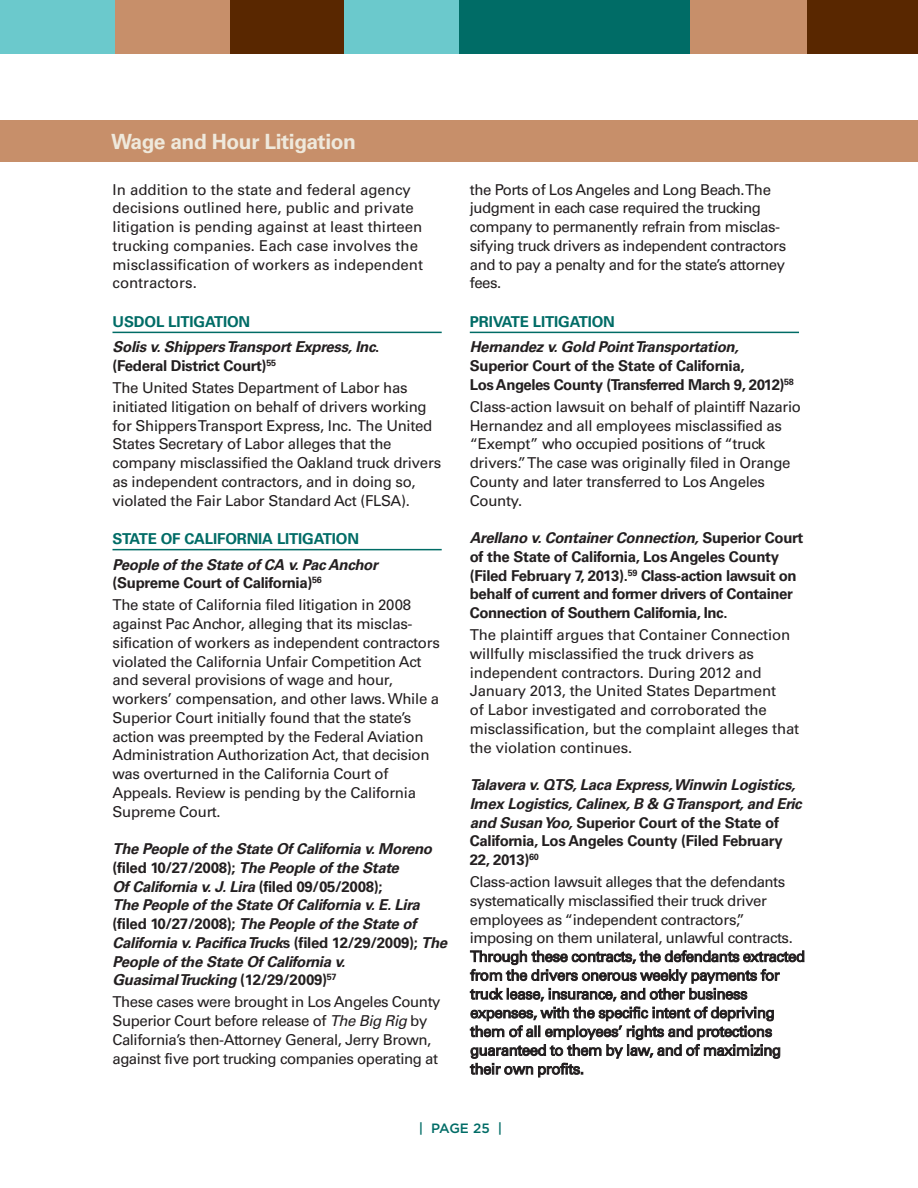
<style>
.page{position:relative;width:918px;height:1188px;background:#fff}
.page>*{position:absolute;margin:0;border:0;box-sizing:border-box;transform-origin:0 0}
.t1{font:700 21px "Univers LT";letter-spacing:-.02em;color:#efe9dc}
.t2{font:15px/18.8px "Univers LT";letter-spacing:-.02em;color:#231f20}
.t3{font:italic 700 15px/18.8px "Univers LT";letter-spacing:-.02em;color:#231f20}
.t4{font:700 15px/18.8px "Univers LT";letter-spacing:-.03em;color:#231f20}
.t5{font:15px/18.8px "Univers LT";color:#231f20}
.t6{font:700 15px "Univers LT";letter-spacing:-.01em;color:#006c66}
.t7{font:500 13.5px "Gotham";letter-spacing:-.02em;color:#006c66}
.s1{font-style:normal;color:#006c66}
.s2{font-style:normal}
.s3{font-weight:700}
.s4{font-style:italic}
</style>
<div class="page">
<div style="left:0;top:120px;width:918px;height:42px;background:#c78f6a"></div>
<hr style="left:112px;top:332px;width:330px;height:1px;background:#006c66">
<hr style="left:112px;top:549px;width:330px;height:1px;background:#006c66">
<hr style="left:470px;top:332px;width:329px;height:1px;background:#006c66">
<div style="left:344px;top:0;width:115px;height:54px;background:#6bc9cc"></div>
<div style="left:459px;top:0;width:232px;height:54px;background:#006c66"></div>
<div style="left:230px;top:0;width:114px;height:54px;background:#592700"></div>
<div style="left:691px;top:0;width:116px;height:54px;background:#c78f6a"></div>
<div style="left:115px;top:0;width:115px;height:54px;background:#c78f6a"></div>
<div style="left:807px;top:0;width:111px;height:54px;background:#592700"></div>
<div style="left:0;top:0;width:115px;height:54px;background:#6bc9cc"></div>
<h1 class="t1" style="left:111px;top:129px;width:247px">Wage and Hour Litigation</h1>
<p class="t5" style="left:112px;top:180px;width:312px">In addition to the state and federal agency decisions outlined here, public and private litigation is pending against at least thirteen trucking companies. Each case involves the misclassification of workers as independent contractors.</p>
<p class="t3" style="left:112px;top:309px;width:268px;line-height:25.8px"><span class="s1">uSDOL LITIGATION<br></span>Solis v. Shippers Transport Express, Inc<span class="s2">.</span></p>
<p class="t2" style="left:112px;top:355px;width:297px;line-height:22px"><span class="s3">(Federal District Court)</span><sup>55<br></sup>The United States Department of Labor has</p>
<p class="t2" style="left:112px;top:397px;width:330px">initiated litigation on behalf of drivers working for Shippers Transport Express, Inc. The United States Secretary of Labor alleges that the company misclassified the Oakland truck drivers as independent contractors, and in doing so, violated the Fair Labor Standard Act (FLSA).</p>
<p class="t6" style="left:112px;top:530px;width:248px">STATE OF CALIFORNIA LITIGATION</p>
<p class="t3" style="left:112px;top:555px;width:267px">People of the State of CA v. Pac Anchor <span class="s2">(Supreme Court of California)</span><sup>56</sup></p>
<p class="t2" style="left:112px;top:596px;width:329px">The state of California filed litigation in 2008 against Pac Anchor, alleging that its misclas&shy;sification of workers as independent contractors violated the California Unfair Competition Act and several provisions of wage and hour, workers’ compensation, and other laws. While a Superior Court initially found that the state’s action was preempted by the Federal Aviation Administration Authorization Act, that decision was overturned in the California Court of Appeals. Review is pending by the California Supreme Court.</p>
<p class="t3" style="left:112px;top:840px;width:336px">The People of the State Of California v. Moreno <span class="s2">(filed 10/27/2008);</span> The People of the State<br>Of California v. J. Lira <span class="s2">(filed 09/05/2008);<br></span>The People of the State Of California v. E. Lira <span class="s2">(filed 10/27/2008);</span> The People of the State of California v. Pacifica Truck<span class="s2">s (filed 12/29/2009);</span> The People of the State Of California v.<br>Guasimal Trucking <span class="s2">(12/29/2009)</span><sup>57</sup></p>
<p class="t2" style="left:112px;top:993px;width:330px">These cases were brought in Los Angeles County Superior Court before release of <span class="s4">The Big Rig</span> by California’s then-Attorney General, Jerry Brown, against five port trucking companies operating at</p>
<p class="t2" style="left:470px;top:180px;width:318px">the Ports of Los Angeles and Long Beach. The judgment in each case required the trucking company to permanently refrain from misclas&shy;sifying truck drivers as independent contractors and to pay a penalty and for the state’s attorney fees.</p>
<p class="t6" style="left:470px;top:312px;width:147px">PRIvATE LITIGATION</p>
<p class="t3" style="left:470px;top:338px;width:270px">Hernandez v. Gold Point Transportation,</p>
<p class="t4" style="left:470px;top:357px;width:325px">Superior Court of the State of California,<br>Los Angeles County (Transferred March 9, 2012)<sup>58</sup></p>
<p class="t2" style="left:470px;top:397px;width:333px">Class-action lawsuit on behalf of plaintiff Nazario Hernandez and all employees misclassified as “Exempt” who occupied positions of “truck drivers.” The case was originally filed in Orange County and later transferred to Los Angeles County.</p>
<p class="t4" style="left:470px;top:529px;width:335px"><span class="s4">Arellano v. Container Connection,</span> Superior Court of the State of California, Los Angeles County (Filed February 7, 2013).<sup>59</sup> Class-action lawsuit on behalf of current and former drivers of Container Connection of Southern California, Inc.</p>
<p class="t2" style="left:470px;top:625px;width:331px">The plaintiff argues that Container Connection willfully misclassified the truck drivers as independent contractors. During 2012 and January 2013, the United States Department<br>of Labor investigated and corroborated the misclassification, but the complaint alleges that the violation continues.</p>
<p class="t3" style="left:470px;top:776px;width:333px">Talavera v. QTS, Laca Express, Winwin Logistics, Imex Logistics, Calinex, B &amp; G Transport, and Eric and Susan Yoo, <span class="s2">Superior Court of the State of California, Los Angeles County (Filed February 22, 2013)</span><sup>60</sup></p>
<p class="t2" style="left:470px;top:872px;width:337px">Class-action lawsuit alleges that the defendants systematically misclassified their truck driver employees as “independent contractors,” imposing on them unilateral, unlawful contracts.<br>Through these contracts, the defendants extracted from the drivers onerous weekly payments for truck lease, insurance, and other business expenses, with the specific intent of depriving them of all employees’ rights and protections guaranteed to them by law, and of maximizing their own profits.</p>
<p class="t7" style="left:419px;top:1123px;width:85px">| PAGE 25 |</p>
</div>
